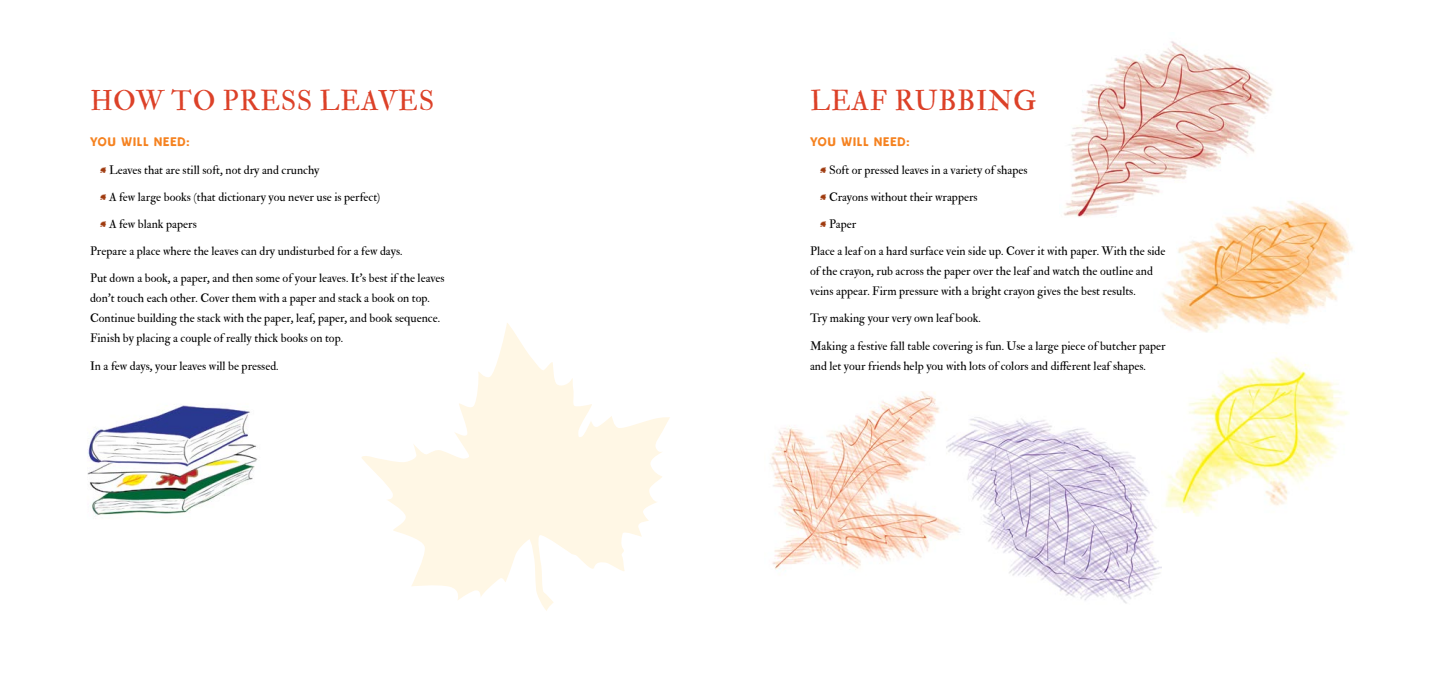
<style>
.page{position:relative;width:1440px;height:684px;background:#fff}
.page>*{position:absolute;margin:0;border:0;box-sizing:border-box;transform-origin:0 0}
.t1{font:28px "IM FELL Double Pica PRO Roman";letter-spacing:.02em;color:#dc4128}
.t2{font:13px "Niedermann Grotesk";letter-spacing:.06em;color:#f58220}
.t3{font:12px/20px "IM FELL Double Pica PRO Roman";color:#000}
.s1{font-family:"P22 Wood Type Extras One";font-size:8px;color:#9f3a0e}
</style>
<div class="page">
<svg style="left:361px;top:323px;width:309px;height:288px"></svg>
<img style="left:87px;top:404px;width:171px;height:111px">
<img style="left:1063px;top:41px;width:210px;height:176px">
<img style="left:1154px;top:197px;width:199px;height:136px">
<img style="left:769px;top:392px;width:174px;height:178px">
<img style="left:946px;top:417px;width:216px;height:187px">
<img style="left:1161px;top:357px;width:189px;height:160px">
<h1 class="t1" style="left:90px;top:84px;width:340px">How to Press Leaves</h1>
<p class="t2" style="left:90px;top:135px;width:101px">YOU WILL NEED:</p>
<p class="t3" style="left:100px;top:160px;width:221px"><span class="s1">4</span> Leaves that are still soft, not dry and crunchy</p>
<p class="t3" style="left:100px;top:187px;width:282px"><span class="s1">4</span> A few large books (that dictionary you never use is perfect)</p>
<p class="t3" style="left:100px;top:214px;width:98px"><span class="s1">4</span> A few blank papers</p>
<p class="t3" style="left:90px;top:241px;width:314px">Prepare a place where the leaves can dry undisturbed for a few days.</p>
<p class="t3" style="left:90px;top:268px;width:356px">Put down a book, a paper, and then some of your leaves. It’s best if the leaves don’t touch each other. Cover them with a paper and stack a book on top.<br>Continue building the stack with the paper, leaf, paper, and book sequence.<br>Finish by placing a couple of really thick books on top.</p>
<p class="t3" style="left:90px;top:356px;width:190px">In a few days, your leaves will be pressed.</p>
<h1 class="t1" style="left:810px;top:84px;width:228px">Leaf Rubbing</h1>
<p class="t2" style="left:810px;top:135px;width:101px">YOU WILL NEED:</p>
<p class="t3" style="left:820px;top:160px;width:209px"><span class="s1">4</span> Soft or pressed leaves in a variety of shapes</p>
<p class="t3" style="left:820px;top:187px;width:159px"><span class="s1">4</span> Crayons without their wrappers</p>
<p class="t3" style="left:820px;top:214px;width:38px"><span class="s1">4</span> Paper</p>
<p class="t3" style="left:810px;top:241px;width:357px">Place a leaf on a hard surface vein side up. Cover it with paper. With the side of the crayon, rub across the paper over the leaf and watch the outline and veins appear. Firm pressure with a bright crayon gives the best results.</p>
<p class="t3" style="left:810px;top:308px;width:172px">Try making your very own leaf book.</p>
<p class="t3" style="left:810px;top:336px;width:357px">Making a festive fall table covering is fun. Use a large piece of butcher paper and let your friends help you with lots of colors and different leaf shapes.</p>
</div>
